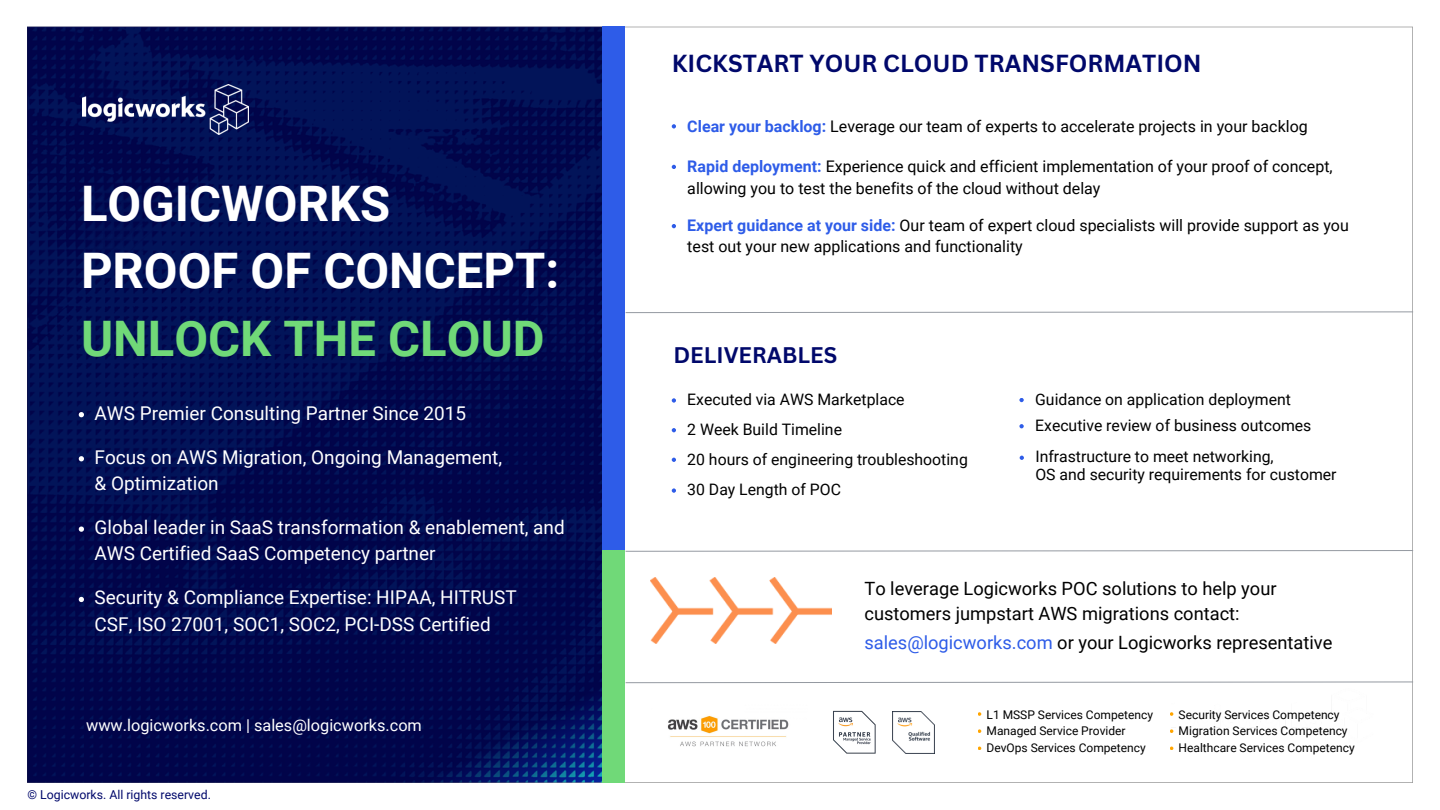
<style>
.page{position:relative;width:1440px;height:810px;background:#fff}
.page>*{position:absolute;margin:0;border:0;box-sizing:border-box;transform-origin:0 0}
.t1{font:700 49px/67.5px "Roboto";color:#fff}
.t2{font:700 24px "Canva Sans";color:#00086b}
.t3{font:700 22px "Canva Sans";color:#00086b}
.t4{font:19px/26.2px "Roboto";color:#fff}
.t5{font:18.3px "Roboto";color:#000}
.t6{font:16.3px "Roboto";color:#fff}
.t7{font:16px/21.8px "Roboto";color:#000}
.t8{font:15.8px "Roboto";color:#000}
.t9{font:12.3px "Roboto";color:#00086b}
.t10{font:12px "Roboto";color:#000}
.s1{color:#70d978}
.s2{font-weight:700;color:#2e5ce8}
.s3{color:#2e5ce8}
</style>
<div class="page">
<img style="left:27px;top:26px;width:1386px;height:757px">
<img style="left:83px;top:85px;width:166px;height:49px">
<div style="left:603px;top:26px;width:22px;height:530px;background:#2e5ce8"></div>
<div style="left:603px;top:550px;width:22px;height:233px;background:#70d978"></div>
<svg style="left:1020px;top:456px;width:4px;height:4px"></svg>
<svg style="left:1019px;top:398px;width:5px;height:4px"></svg>
<svg style="left:1019px;top:424px;width:5px;height:4px"></svg>
<svg style="left:672px;top:488px;width:4px;height:5px"></svg>
<svg style="left:672px;top:428px;width:4px;height:4px"></svg>
<svg style="left:672px;top:398px;width:4px;height:5px"></svg>
<svg style="left:672px;top:458px;width:4px;height:4px"></svg>
<img style="left:650px;top:578px;width:181px;height:65px">
<svg style="left:625px;top:681px;width:788px;height:2px"></svg>
<svg style="left:625px;top:550px;width:789px;height:2px;background:#c8cbcf"></svg>
<svg style="left:625px;top:311px;width:788px;height:2px"></svg>
<img style="left:1171px;top:688px;width:202px;height:60px">
<img style="left:893px;top:712px;width:42px;height:42px">
<img style="left:831px;top:710px;width:47px;height:46px">
<svg style="left:978px;top:712px;width:3px;height:4px"></svg>
<svg style="left:978px;top:729px;width:3px;height:4px"></svg>
<svg style="left:1170px;top:712px;width:3px;height:4px"></svg>
<svg style="left:1170px;top:729px;width:3px;height:4px"></svg>
<svg style="left:672px;top:124px;width:4px;height:5px"></svg>
<svg style="left:672px;top:165px;width:4px;height:4px"></svg>
<svg style="left:672px;top:224px;width:4px;height:4px"></svg>
<img style="left:649px;top:694px;width:159px;height:75px">
<svg style="left:79px;top:412px;width:5px;height:5px"></svg>
<svg style="left:79px;top:527px;width:5px;height:5px"></svg>
<svg style="left:79px;top:597px;width:5px;height:5px"></svg>
<svg style="left:79px;top:456px;width:5px;height:5px"></svg>
<p class="t1" style="left:81px;top:170px;width:311px">LOGICWORKS</p>
<p class="t1" style="left:81px;top:238px;width:480px">PROOF OF CONCEPT:<br><span class="s1">UNLOCK THE CLOUD</span></p>
<p class="t4" style="left:95px;top:400px;width:373px">AWS Premier Consulting Partner Since 2015</p>
<p class="t4" style="left:95px;top:444px;width:409px">Focus on AWS Migration, Ongoing Management, &amp; Optimization</p>
<p class="t4" style="left:95px;top:514px;width:472px">Global leader in SaaS transformation &amp; enablement, and<br>AWS Certified SaaS Competency partner</p>
<p class="t4" style="left:95px;top:585px;width:424px">Security &amp; Compliance Expertise: HIPAA, HITRUST<br>CSF, ISO 27001, SOC1, SOC2, PCI-DSS Certified</p>
<p class="t6" style="left:86px;top:716px;width:337px">www.logicworks.com | sales@logicworks.com</p>
<p class="t9" style="left:28px;top:788px;width:185px">© Logicworks. All rights reserved.</p>
<p class="t2" style="left:672px;top:47px;width:532px">KICKSTART YOUR CLOUD TRANSFORMATION</p>
<p class="t7" style="left:687px;top:115px;width:622px"><span class="s2">Clear your backlog:</span> Leverage our team of experts to accelerate projects in your backlog</p>
<p class="t7" style="left:687px;top:156px;width:647px"><span class="s2">Rapid deployment:</span> Experience quick and efficient implementation of your proof of concept, allowing you to test the benefits of the cloud without delay</p>
<p class="t7" style="left:687px;top:214px;width:663px"><span class="s2">Expert guidance at your side:</span> Our team of expert cloud specialists will provide support as you test out your new applications and functionality</p>
<p class="t3" style="left:674px;top:339px;width:165px">DELIVERABLES</p>
<p class="t8" style="left:687px;top:390px;width:219px">Executed via AWS Marketplace</p>
<p class="t8" style="left:687px;top:420px;width:156px">2 Week Build Timeline</p>
<p class="t8" style="left:687px;top:450px;width:282px">20 hours of engineering troubleshooting</p>
<p class="t8" style="left:687px;top:481px;width:155px">30 Day Length of POC</p>
<p class="t8" style="left:1035px;top:390px;width:257px">Guidance on application deployment</p>
<p class="t8" style="left:1035px;top:416px;width:278px">Executive review of business outcomes</p>
<p class="t8" style="left:1035px;top:448px;width:240px">Infrastructure to meet networking,</p>
<p class="t8" style="left:1035px;top:465px;width:303px">OS and security requirements for customer</p>
<p class="t5" style="left:864px;top:578px;width:414px">To leverage Logicworks POC solutions to help your</p>
<p class="t5" style="left:864px;top:603px;width:377px">customers jumpstart AWS migrations contact:</p>
<p class="t5" style="left:864px;top:632px;width:469px"><span class="s3">sales@logicworks.com</span> or your Logicworks representative</p>
<p class="t10" style="left:987px;top:708px;width:168px">L1 MSSP Services Competency</p>
<p class="t10" style="left:987px;top:724px;width:141px">Managed Service Provider</p>
<p class="t10" style="left:987px;top:741px;width:161px">DevOps Services Competency</p>
<p class="t10" style="left:1179px;top:708px;width:162px">Security Services Competency</p>
<p class="t10" style="left:1179px;top:724px;width:170px">Migration Services Competency</p>
<p class="t10" style="left:1179px;top:741px;width:178px">Healthcare Services Competency</p>
</div>
